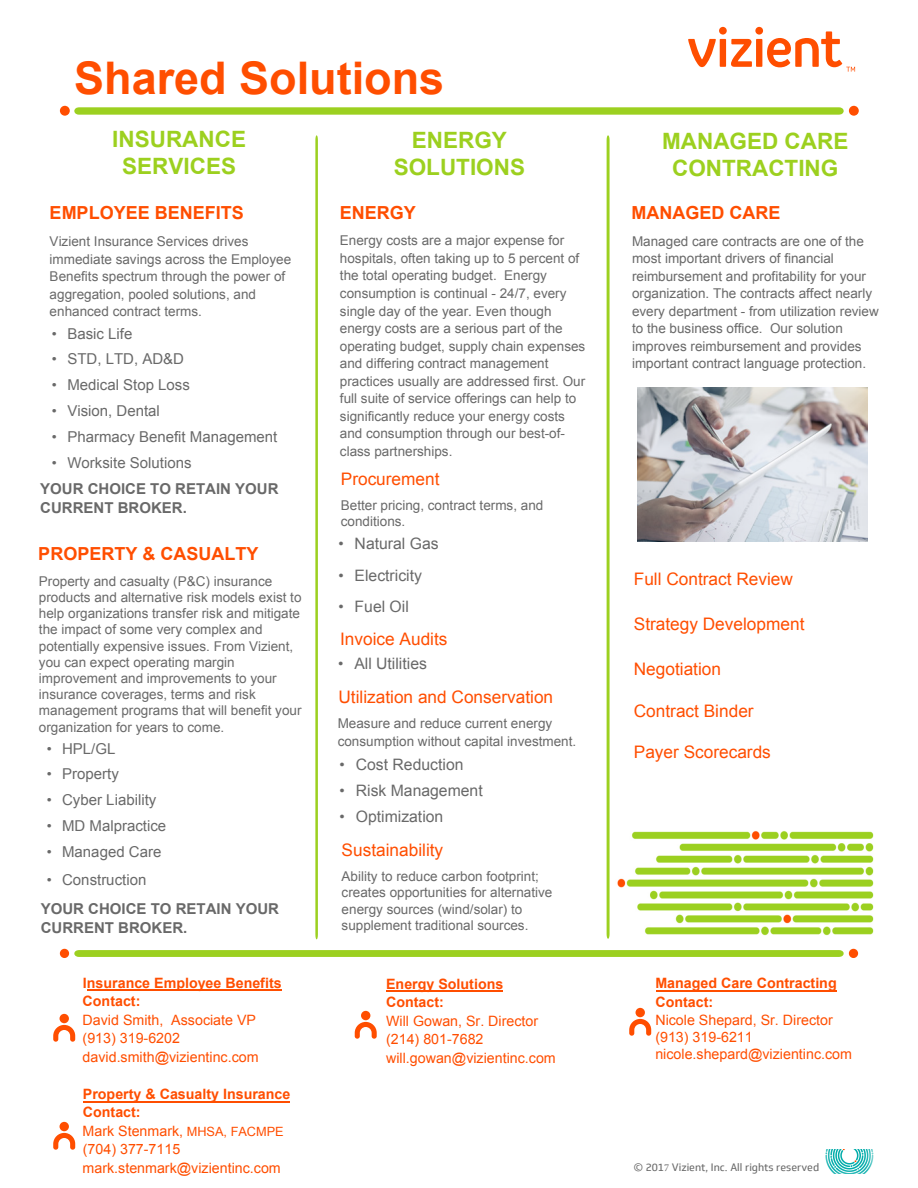
<style>
.page{position:relative;width:918px;height:1188px;background:#fff}
.page>*{position:absolute;margin:0;border:0;box-sizing:border-box;transform-origin:0 0}
.t1{font:700 45px "Arial";color:#ff4e00}
.t2{font:700 22.5px/27px "Arial";color:#9cd01f;text-align:center}
.t3{font:700 18px "Arial";color:#ff4e00}
.t4{font:17.25px "Arial";color:#ff4e00}
.t5{font:15.75px "Arial";color:#696969}
.t6{font:15px "Arial";color:#696969}
.t7{font:700 15px/19.5px "Arial";color:#696969}
.t8{font:14.25px/18.5px "Arial";color:#ff4e00}
.t9{font:700 14.25px/18.5px "Arial";color:#ff4e00}
.t10{font:13.5px/17.5px "Arial";color:#696969}
.t11{font:10.5px "Soleto";color:#696969}
.s1{font-family:"Soleto"}
.s2{font-weight:700}
.s3{font-size:12.75px}
.s4{font-family:"Minion Pro"}
</style>
<div class="page">
<div style="left:79px;top:107px;width:760px;height:8px;background:#9cd020"></div>
<div style="left:849px;top:106px;width:10px;height:10px;background:#ff4e00;border-radius:50%"></div>
<svg style="left:53px;top:1014px;width:22px;height:28px"></svg>
<hr style="left:83px;top:1101px;width:207px;height:1px;background:#ff4e00">
<hr style="left:87px;top:989px;width:194px;height:2px;background:#ff4e00">
<svg style="left:688px;top:27px;width:167px;height:45px"></svg>
<svg style="left:315px;top:140px;width:3px;height:795px;background:#abd743"></svg>
<hr style="left:386px;top:991px;width:117px;height:1px;background:#ff4e00">
<hr style="left:656px;top:990px;width:180px;height:2px;background:#ff4e00">
<svg style="left:606px;top:140px;width:4px;height:794px;background:#b5dc59"></svg>
<div style="left:79px;top:950px;width:760px;height:7px;background:#9cd020"></div>
<div style="left:60px;top:949px;width:9px;height:9px;background:#ff4e00;border-radius:50%"></div>
<svg style="left:53px;top:1122px;width:22px;height:28px"></svg>
<svg style="left:355px;top:1011px;width:22px;height:28px"></svg>
<svg style="left:629px;top:1008px;width:22px;height:28px"></svg>
<div style="left:60px;top:106px;width:10px;height:10px;background:#ff4e00;border-radius:50%"></div>
<div style="left:849px;top:949px;width:9px;height:9px;background:#ff4e00;border-radius:50%"></div>
<img style="left:617px;top:831px;width:257px;height:105px">
<img style="left:638px;top:387px;width:230px;height:154px">
<img style="left:825px;top:1149px;width:49px;height:25px">
<h1 class="t1" style="left:74px;top:49px;width:372px">Shared Solutions</h1>
<h2 class="t2" style="left:112px;top:126px;width:135px">INSURANCE<br>SERVICES</h2>
<h3 class="t3" style="left:50px;top:201px;width:196px">EMPLOYEE BENEFITS</h3>
<p class="t10" style="left:50px;top:233px;width:243px">Vizient Insurance Services drives immediate savings across the Employee Benefits spectrum through the power of aggregation, pooled solutions, and enhanced contract terms.</p>
<p class="t6" style="left:52px;top:324px;width:82px"><span class="s1">•</span> Basic Life</p>
<p class="t6" style="left:52px;top:349px;width:134px"><span class="s1">•</span> STD, LTD, AD&amp;D</p>
<p class="t6" style="left:52px;top:375px;width:140px"><span class="s1">•</span> Medical Stop Loss</p>
<p class="t6" style="left:52px;top:401px;width:110px"><span class="s1">•</span> Vision, Dental</p>
<p class="t6" style="left:52px;top:427px;width:227px"><span class="s1">•</span> Pharmacy Benefit Management</p>
<p class="t6" style="left:52px;top:452px;width:141px"><span class="s1">•</span> Worksite Solutions</p>
<p class="t7" style="left:40px;top:479px;width:240px">YOUR CHOICE TO RETAIN YOUR<br>CURRENT BROKER.</p>
<h3 class="t3" style="left:38px;top:541px;width:222px">PROPERTY &amp; CASUALTY</h3>
<p class="t10" style="left:39px;top:573px;width:264px;line-height:16.2px">Property and casualty (P&amp;C) insurance products and alternative risk models exist to help organizations transfer risk and mitigate the impact of some very complex and potentially expensive issues. From Vizient, you can expect operating margin improvement and improvements to your insurance coverages, terms and risk management programs that will benefit your organization for years to come.</p>
<p class="t6" style="left:46px;top:739px;width:71px"><span class="s1">•</span> HPL/GL</p>
<p class="t6" style="left:46px;top:764px;width:74px"><span class="s1">•</span> Property</p>
<p class="t6" style="left:46px;top:790px;width:111px"><span class="s1">•</span> Cyber Liability</p>
<p class="t6" style="left:46px;top:816px;width:121px"><span class="s1">•</span> MD Malpractice</p>
<p class="t6" style="left:46px;top:842px;width:117px"><span class="s1">•</span> Managed Care</p>
<p class="t6" style="left:46px;top:870px;width:101px"><span class="s1">•</span> Construction</p>
<p class="t7" style="left:41px;top:899px;width:240px">YOUR CHOICE TO RETAIN YOUR<br>CURRENT BROKER.</p>
<p class="t9" style="left:83px;top:974px;width:201px">Insurance Employee Benefits<br>Contact:</p>
<p class="t8" style="left:83px;top:1011px;width:178px">David Smith, Associate VP (913) 319-6202 david.smith@vizientinc.com</p>
<p class="t8" style="left:83px;top:1085px;width:209px"><span class="s2">Property &amp; Casualty Insurance<br>Contact:<br></span>Mark Stenmark, <span class="s3">MHSA, FACMPE </span>(704) 377-7115 mark.stenmark@vizientinc.com</p>
<h2 class="t2" style="left:394px;top:127px;width:133px">ENERGY<br>SOLUTIONS</h2>
<h3 class="t3" style="left:340px;top:200px;width:78px">ENERGY</h3>
<p class="t10" style="left:340px;top:232px;width:247px">Energy costs are a major expense for hospitals, often taking up to 5 percent of the total operating budget. Energy consumption is continual - 24/7, every single day of the year. Even though energy costs are a serious part of the operating budget, supply chain expenses and differing contract management practices usually are addressed first. Our full suite of service offerings can help to significantly reduce your energy costs and consumption through our best-of&shy;class partnerships.</p>
<p class="t4" style="left:341px;top:467px;width:100px">Procurement</p>
<p class="t10" style="left:341px;top:497px;width:204px;line-height:16.2px">Better pricing, contract terms, and conditions.</p>
<p class="t5" style="left:338px;top:533px;width:102px"><span class="s1">•</span> Natural Gas</p>
<p class="t5" style="left:338px;top:565px;width:85px"><span class="s1">•</span> Electricity</p>
<p class="t5" style="left:338px;top:596px;width:72px"><span class="s1">•</span> Fuel Oil</p>
<p class="t4" style="left:340px;top:628px;width:109px">Invoice Audits</p>
<p class="t5" style="left:338px;top:653px;width:91px"><span class="s1">•</span> All Utilities</p>
<p class="t4" style="left:338px;top:686px;width:216px">Utilization and Conservation</p>
<p class="t10" style="left:338px;top:715px;width:240px">Measure and reduce current energy consumption without capital investment.</p>
<p class="t5" style="left:339px;top:754px;width:126px"><span class="s1">•</span> Cost Reduction</p>
<p class="t5" style="left:339px;top:780px;width:145px"><span class="s1">•</span> Risk Management</p>
<p class="t5" style="left:339px;top:806px;width:106px"><span class="s1">•</span> Optimization</p>
<p class="t4" style="left:342px;top:839px;width:103px">Sustainability</p>
<p class="t10" style="left:342px;top:868px;width:212px;line-height:16.2px">Ability to reduce carbon footprint; creates opportunities for alternative energy sources (wind/solar) to supplement traditional sources.</p>
<p class="t9" style="left:386px;top:975px;width:119px">Energy Solutions<br>Contact:</p>
<p class="t8" style="left:386px;top:1011px;width:171px">Will Gowan, Sr. Director (214) 801-7682 will.gowan@vizientinc.com</p>
<h2 class="t2" style="left:662px;top:128px;width:188px">MANAGED CARE<br>CONTRACTING</h2>
<h3 class="t3" style="left:631px;top:200px;width:150px">MANAGED CARE</h3>
<p class="t10" style="left:632px;top:232px;width:248px">Managed care contracts are one of the most important drivers of financial reimbursement and profitability for your organization. The contracts affect nearly every department - from utilization review to the business office. Our solution improves reimbursement and provides important contract language protection.</p>
<p class="t4" style="left:634px;top:568px;width:161px">Full Contract Review</p>
<p class="t4" style="left:634px;top:613px;width:172px">Strategy Development</p>
<p class="t4" style="left:634px;top:658px;width:89px">Negotiation</p>
<p class="t4" style="left:634px;top:699px;width:121px">Contract Binder</p>
<p class="t4" style="left:634px;top:741px;width:139px">Payer Scorecards</p>
<p class="t9" style="left:655px;top:974px;width:183px">Managed Care Contracting<br>Contact:</p>
<p class="t8" style="left:655px;top:1012px;width:198px;line-height:17.1px">Nicole Shepard, Sr. Director (913) 319-6211 nicole.shepard@vizientinc.com</p>
<p class="t11" style="left:634px;top:1160px;width:187px">© 201<span class="s4">7</span> Vizient, Inc. All rights reserved</p>
</div>
